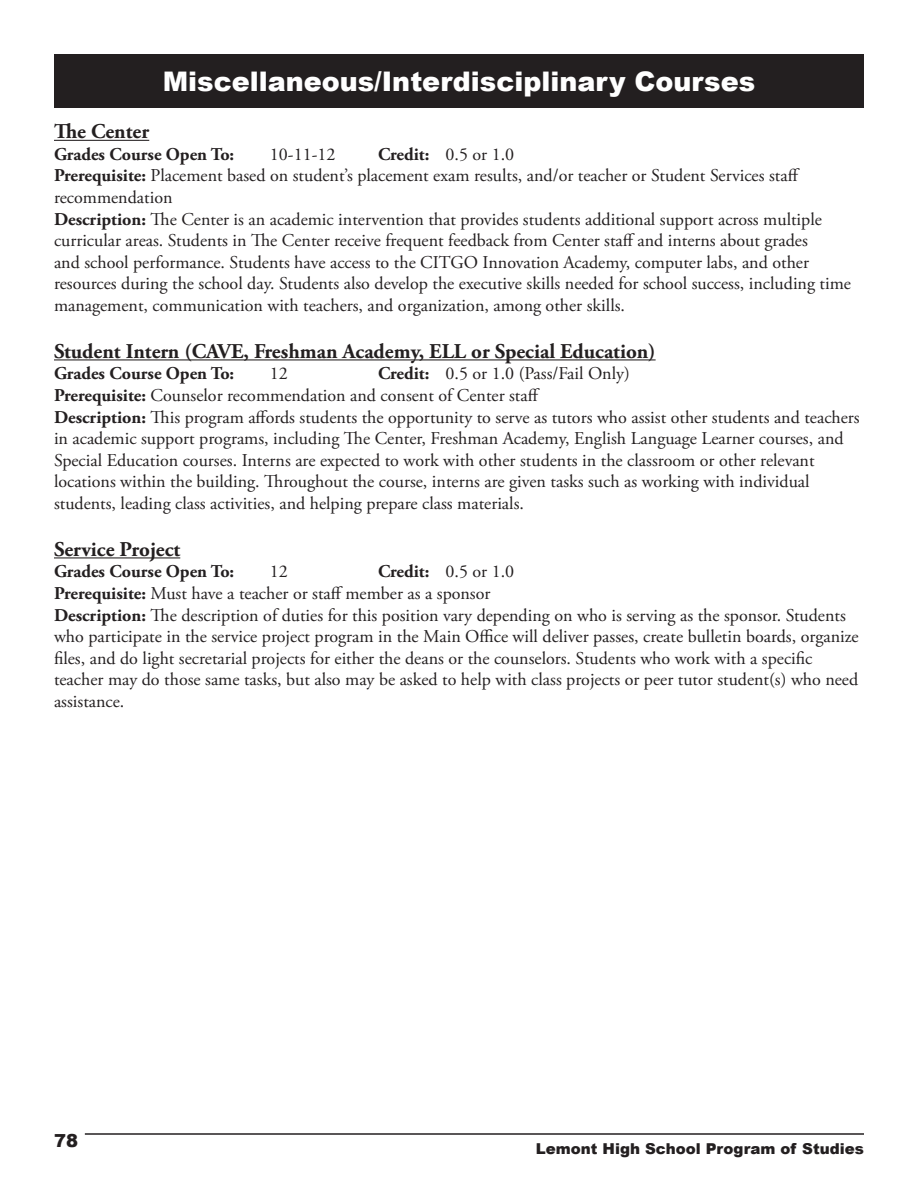
<style>
.page{position:relative;width:918px;height:1188px;background:#fff}
.page>*{position:absolute;margin:0;border:0;box-sizing:border-box;transform-origin:0 0}
.t1{font:900 27px "Arial";color:#fff}
.t2{font:700 21px "Adobe Garamond Pro";color:#231f20}
.t3{font:18px/21.6px "Adobe Garamond Pro";color:#231f20}
.t4{font:700 18px "Adobe Garamond Pro";color:#231f20}
.t5{font:900 18px "Arial";color:#231f20}
.t6{font:900 15px "Arial";color:#231f20}
.s1{font-weight:700}
</style>
<div class="page">
<hr style="left:85px;top:1133px;width:779px;height:2px;background:#231f20">
<hr style="left:54px;top:140px;width:95px;height:1px;background:#231f20">
<hr style="left:54px;top:359px;width:602px;height:1px;background:#231f20">
<hr style="left:54px;top:557px;width:126px;height:1px;background:#231f20">
<div style="left:54px;top:54px;width:810px;height:54px;background:#231f20"></div>
<h1 class="t1" style="left:163px;top:61px;width:594px">Miscellaneous/Interdisciplinary Courses</h1>
<p class="t2" style="left:54px;top:119px;width:97px">The Center</p>
<p class="t4" style="left:54px;top:144px;width:182px">Grades Course Open To:</p>
<p class="t3" style="left:270px;top:144px;width:67px">10-11-12</p>
<p class="t3" style="left:54px;top:144px;width:799px;text-indent:324px"><span class="s1">Credit:</span> 0.5 or 1.0<br><span class="s1">Prerequisite:</span> Placement based on student’s placement exam results, and/or teacher or Student Services staff recommendation<br><span class="s1">Description:</span> The Center is an academic intervention that provides students additional support across multiple curricular areas. Students in The Center receive frequent feedback from Center staff and interns about grades<br>and school performance. Students have access to the CITGO Innovation Academy, computer labs, and other resources during the school day. Students also develop the executive skills needed for school success, including time management, communication with teachers, and organization, among other skills.</p>
<p class="t2" style="left:54px;top:339px;width:603px">Student Intern (CAVE, Freshman Academy, ELL or Special Education)</p>
<p class="t4" style="left:54px;top:363px;width:182px">Grades Course Open To:</p>
<p class="t3" style="left:270px;top:364px;width:19px">12</p>
<p class="t3" style="left:54px;top:364px;width:807px;text-indent:324px"><span class="s1">Credit:</span> 0.5 or 1.0 (Pass/Fail Only)<br><span class="s1">Prerequisite:</span> Counselor recommendation and consent of Center staff<br><span class="s1">Description:</span> This program affords students the opportunity to serve as tutors who assist other students and teachers in academic support programs, including The Center, Freshman Academy, English Language Learner courses, and Special Education courses. Interns are expected to work with other students in the classroom or other relevant locations within the building. Throughout the course, interns are given tasks such as working with individual students, leading class activities, and helping prepare class materials.</p>
<p class="t2" style="left:54px;top:537px;width:128px">Service Project</p>
<p class="t4" style="left:54px;top:561px;width:182px">Grades Course Open To:</p>
<p class="t3" style="left:270px;top:562px;width:19px">12</p>
<p class="t3" style="left:54px;top:562px;width:806px;text-indent:324px"><span class="s1">Credit:</span> 0.5 or 1.0<br><span class="s1">Prerequisite:</span> Must have a teacher or staff member as a sponsor<br><span class="s1">Description:</span> The description of duties for this position vary depending on who is serving as the sponsor. Students who participate in the service project program in the Main Office will deliver passes, create bulletin boards, organize files, and do light secretarial projects for either the deans or the counselors. Students who work with a specific teacher may do those same tasks, but also may be asked to help with class projects or peer tutor student(s) who need assistance.</p>
<p class="t5" style="left:54px;top:1127px;width:26px">78</p>
<p class="t6" style="left:536px;top:1137px;width:330px">Lemont High School Program of Studies</p>
</div>
